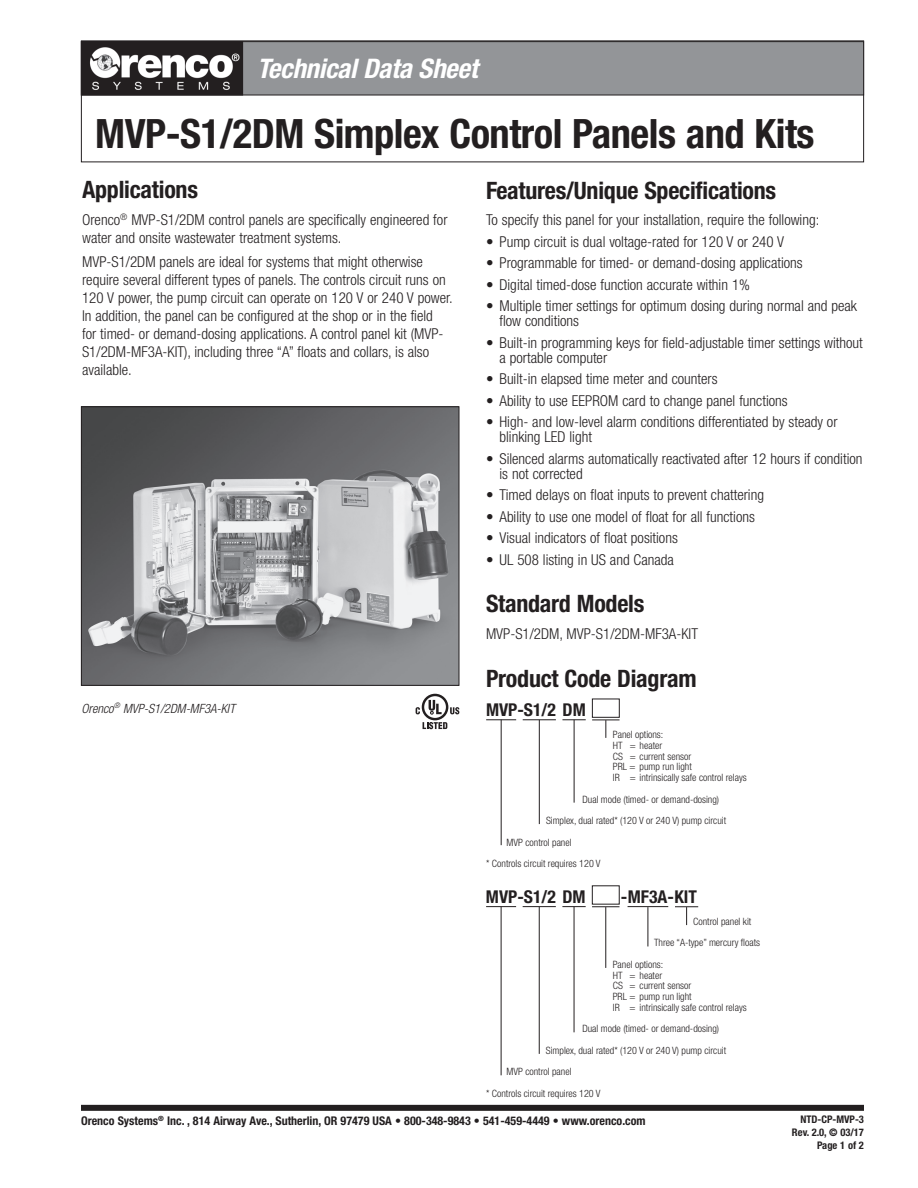
<style>
.page{position:relative;width:918px;height:1188px;background:#fff}
.page>*{position:absolute;margin:0;border:0;box-sizing:border-box;transform-origin:0 0}
.t1{font:700 condensed 40.5px "Helvetica Neue";letter-spacing:-.01em;color:#231f20}
.t2{font:italic 700 condensed 27px "Helvetica Neue";letter-spacing:-.01em;color:#fff}
.TDS_Subheads_2{font:700 condensed 24px "Helvetica Neue";letter-spacing:-.01em;color:#231f20}
.t3{font:700 condensed 17.7px "Helvetica Neue";color:#231f20}
.TDS_Text{font:300 condensed 15px/18px "Helvetica Neue";color:#231f20}
.TDS_Caption_L{font:italic 300 condensed 12.75px "Helvetica Neue";color:#231f20}
.t4{font:700 condensed 12px "Helvetica Neue";color:#231f20}
.OSI_DCN{font:700 condensed 10.5px "Helvetica Neue";color:#231f20}
.t5{font:300 condensed 10.05px/10.8px "Helvetica Neue";color:#231f20}
</style>
<div class="page">
<div style="left:81px;top:1105px;width:783px;height:6px;background:#231f20"></div>
<div style="left:81px;top:42px;width:783px;height:53px;background:#939598"></div>
<div style="left:81px;top:41px;width:783px;height:54px;border:1px solid #231f20"></div>
<div style="left:81px;top:42px;width:162px;height:53px;background:#231f20"></div>
<img style="left:90px;top:47px;width:150px;height:43px">
<div style="left:81px;top:41px;width:162px;height:54px;border:1px solid #231f20"></div>
<hr style="left:523px;top:719px;width:33px;height:1px;background:#231f20">
<hr style="left:539px;top:720px;width:1px;height:104px;background:#231f20">
<svg style="left:562px;top:719px;width:24px;height:1px"></svg>
<hr style="left:574px;top:720px;width:1px;height:83px;background:#231f20">
<hr style="left:486px;top:719px;width:30px;height:1px;background:#231f20">
<hr style="left:501px;top:720px;width:1px;height:125px;background:#231f20">
<svg style="left:592px;top:720px;width:28px;height:18px"></svg>
<div style="left:592px;top:699px;width:28px;height:19px;background:#fff;border:1px solid #231f20"></div>
<hr style="left:523px;top:906px;width:33px;height:1px;background:#231f20">
<hr style="left:539px;top:907px;width:1px;height:147px;background:#231f20">
<hr style="left:628px;top:906px;width:40px;height:1px;background:#231f20">
<hr style="left:648px;top:907px;width:1px;height:39px;background:#231f20">
<svg style="left:562px;top:906px;width:24px;height:1px"></svg>
<hr style="left:574px;top:907px;width:1px;height:125px;background:#231f20">
<hr style="left:486px;top:906px;width:30px;height:1px;background:#231f20">
<hr style="left:501px;top:907px;width:1px;height:168px;background:#231f20">
<svg style="left:592px;top:906px;width:27px;height:1px"></svg>
<hr style="left:605px;top:907px;width:1px;height:61px;background:#231f20">
<svg style="left:675px;top:906px;width:23px;height:19px"></svg>
<div style="left:592px;top:885px;width:28px;height:19px;border:1px solid #231f20"></div>
<img style="left:83px;top:408px;width:374px;height:276px">
<div style="left:81px;top:406px;width:378px;height:280px;border:1px solid #231f20"></div>
<svg style="left:423px;top:722px;width:24px;height:7px"></svg>
<svg style="left:450px;top:707px;width:9px;height:7px"></svg>
<div style="left:422px;top:694px;width:26px;height:26px;background:#231f20;border-radius:50%"></div>
<svg style="left:424px;top:696px;width:22px;height:22px"></svg>
<svg style="left:429px;top:700px;width:13px;height:14px"></svg>
<svg style="left:416px;top:707px;width:4px;height:7px"></svg>
<h2 class="t2" style="left:257px;top:52px;width:222px">Technical Data Sheet</h2>
<h1 class="t1" style="left:95px;top:109px;width:721px">MVP-S1/2DM Simplex Control Panels and Kits</h1>
<p class="TDS_Subheads_2" style="left:82px;top:175px;width:117px">Applications</p>
<p class="TDS_Text" style="left:82px;top:211px;width:367px">Orenco<sup>®</sup> MVP-S1/2DM control panels are specifically engineered for water and onsite wastewater treatment systems.</p>
<p class="TDS_Text" style="left:82px;top:253px;width:372px">MVP-S1/2DM panels are ideal for systems that might otherwise require several different types of panels. The controls circuit runs on 120 V power, the pump circuit can operate on 120 V or 240 V power.<br>In addition, the panel can be configured at the shop or in the field<br>for timed- or demand-dosing applications. A control panel kit (MVP-S1/2DM-MF3A-KIT), including three “A” floats and collars, is also available.</p>
<p class="TDS_Caption_L" style="left:81px;top:701px;width:155px">Orenco<sup>®</sup> MVP-S1/2DM-MF3A-KIT</p>
<p class="TDS_Subheads_2" style="left:486px;top:176px;width:292px">Features/Unique Specifications</p>
<p class="TDS_Text" style="left:486px;top:211px;width:335px">To specify this panel for your installation, require the following:</p>
<p class="TDS_Text" style="left:486px;top:233px;width:299px">• Pump circuit is dual voltage-rated for 120 V or 240 V</p>
<p class="TDS_Text" style="left:486px;top:254px;width:318px">• Programmable for timed- or demand-dosing applications</p>
<p class="TDS_Text" style="left:486px;top:276px;width:266px">• Digital timed-dose function accurate within 1%</p>
<p class="TDS_Text" style="left:500px;top:298px;width:359px;line-height:15px;text-indent:-14px">• Multiple timer settings for optimum dosing during normal and peak flow conditions</p>
<p class="TDS_Text" style="left:500px;top:335px;width:365px;line-height:15px;text-indent:-14px">• Built-in programming keys for field-adjustable timer settings without a portable computer</p>
<p class="TDS_Text" style="left:486px;top:370px;width:233px">• Built-in elapsed time meter and counters</p>
<p class="TDS_Text" style="left:486px;top:391px;width:303px">• Ability to use EEPROM card to change panel functions</p>
<p class="TDS_Text" style="left:500px;top:414px;width:340px;line-height:15px;text-indent:-14px">• High- and low-level alarm conditions differentiated by steady or blinking LED light</p>
<p class="TDS_Text" style="left:500px;top:451px;width:364px;line-height:15px;text-indent:-14px">• Silenced alarms automatically reactivated after 12 hours if condition is not corrected</p>
<p class="TDS_Text" style="left:486px;top:486px;width:280px">• Timed delays on float inputs to prevent chattering</p>
<p class="TDS_Text" style="left:486px;top:507px;width:270px">• Ability to use one model of float for all functions</p>
<p class="TDS_Text" style="left:486px;top:529px;width:193px">• Visual indicators of float positions</p>
<p class="TDS_Text" style="left:486px;top:550px;width:189px">• UL 508 listing in US and Canada</p>
<p class="TDS_Subheads_2" style="left:486px;top:589px;width:160px">Standard Models</p>
<p class="TDS_Text" style="left:486px;top:625px;width:214px">MVP-S1/2DM, MVP-S1/2DM-MF3A-KIT</p>
<p class="TDS_Subheads_2" style="left:486px;top:664px;width:212px">Product Code Diagram</p>
<p class="t3" style="left:486px;top:699px;width:101px">MVP-S1/2 DM</p>
<p class="t5" style="left:613px;top:729px;width:135px">Panel options:<br>HT = heater<br>CS = current sensor<br>PRL = pump run light<br>IR = intrinsically safe control relays</p>
<p class="t5" style="left:546px;top:815px;width:182px">Simplex, dual rated* (120 V or 240 V) pump circuit</p>
<p class="t5" style="left:582px;top:793px;width:138px">Dual mode (timed- or demand-dosing)</p>
<p class="t5" style="left:486px;top:831px;width:116px;line-height:21.3px;text-indent:20px">MVP control panel<br>* Controls circuit requires 120 V</p>
<p class="t3" style="left:486px;top:886px;width:101px">MVP-S1/2 DM</p>
<p class="t3" style="left:621px;top:886px;width:78px">-MF3A-KIT</p>
<p class="t5" style="left:654px;top:911px;width:108px;line-height:21.5px;text-indent:39px">Control panel kit<br>Three “A-type” mercury floats</p>
<p class="t5" style="left:613px;top:959px;width:135px">Panel options:<br>HT = heater<br>CS = current sensor<br>PRL = pump run light<br>IR = intrinsically safe control relays</p>
<p class="t5" style="left:546px;top:1045px;width:182px">Simplex, dual rated* (120 V or 240 V) pump circuit</p>
<p class="t5" style="left:582px;top:1023px;width:138px">Dual mode (timed- or demand-dosing)</p>
<p class="t5" style="left:486px;top:1061px;width:116px;line-height:21.3px;text-indent:20px">MVP control panel<br>* Controls circuit requires 120 V</p>
<p class="t4" style="left:81px;top:1113px;width:566px">Orenco Systems<sup>®</sup> Inc. , 814 Airway Ave., Sutherlin, OR 97479 USA • 800-348-9843 • 541-459-4449 • www.orenco.com</p>
<p class="OSI_DCN" style="left:800px;top:1113px;width:65px">NTD-CP-MVP-3</p>
<p class="OSI_DCN" style="left:792px;top:1126px;width:74px">Rev. 2.0, © 03/17</p>
<p class="OSI_DCN" style="left:817px;top:1139px;width:48px">Page 1 of 2</p>
</div>
